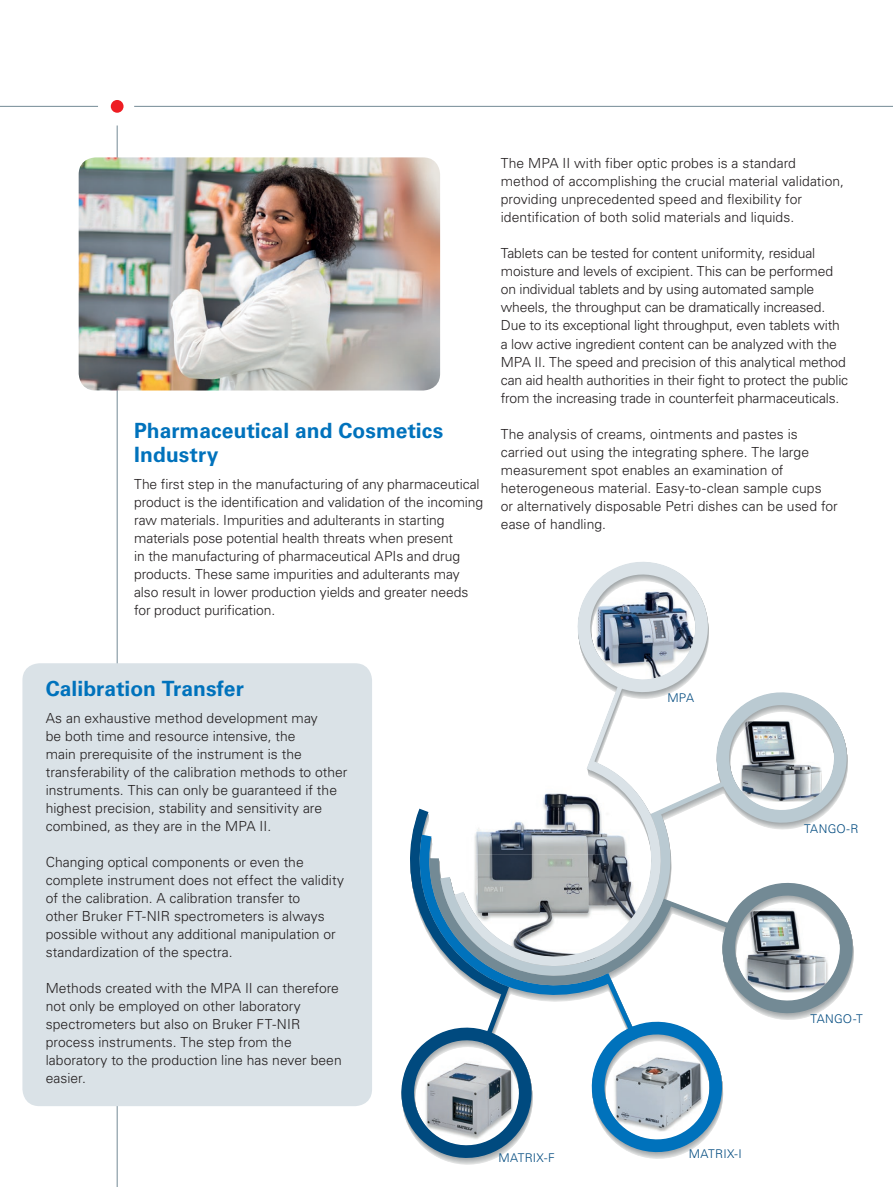
<style>
.page{position:relative;width:893px;height:1187px;background:#fff}
.page>*{position:absolute;margin:0;border:0;box-sizing:border-box;transform-origin:0 0}
.t1{font:700 21px/24px "Univers";letter-spacing:.005em;color:#0072bc}
.t2{font:300 13.8px/18px "Univers";color:#231f20}
.t3{font:300 12px "Univers";letter-spacing:.025em;color:#004a7f}
</style>
<div class="page">
<hr style="left:117px;top:125px;width:1px;height:1061px;background:#738a95">
<div style="left:22px;top:663px;width:350px;height:443px;background:#dae2e7;border-radius:17px"></div>
<svg style="left:401px;top:562px;width:453px;height:602px"></svg>
<hr style="left:0;top:106px;width:98px;height:1px;background:#738a95">
<div style="left:111px;top:100px;width:13px;height:13px;background:#ee1d23;border-radius:50%"></div>
<hr style="left:134px;top:106px;width:759px;height:1px;background:#738a95">
<img style="left:79px;top:157px;width:361px;height:233px">
<h1 class="t1" style="left:134px;top:419px;width:311px">Pharmaceutical and Cosmetics<br>Industry</h1>
<p class="t2" style="left:134px;top:475px;width:350px">The first step in the manufacturing of any pharmaceutical product is the identification and validation of the incoming raw materials. Impurities and adulterants in starting materials pose potential health threats when present<br>in the manufacturing of pharmaceutical APIs and drug products. These same impurities and adulterants may also result in lower production yields and greater needs for product purification.</p>
<p class="t2" style="left:501px;top:154px;width:345px">The MPA II with fiber optic probes is a standard method of accomplishing the crucial material validation, providing unprecedented speed and flexibility for identification of both solid materials and liquids.</p>
<p class="t2" style="left:501px;top:244px;width:349px">Tablets can be tested for content uniformity, residual moisture and levels of excipient. This can be performed on individual tablets and by using automated sample wheels, the throughput can be dramatically increased.<br>Due to its exceptional light throughput, even tablets with a low active ingredient content can be analyzed with the MPA II. The speed and precision of this analytical method can aid health authorities in their fight to protect the public from the increasing trade in counterfeit pharmaceuticals.</p>
<p class="t2" style="left:501px;top:424px;width:339px">The analysis of creams, ointments and pastes is carried out using the integrating sphere. The large measurement spot enables an examination of heterogeneous material. Easy-to-clean sample cups<br>or alternatively disposable Petri dishes can be used for ease of handling.</p>
<h1 class="t1" style="left:46px;top:676px;width:200px">Calibration Transfer</h1>
<p class="t2" style="left:46px;top:709px;width:303px">As an exhaustive method development may<br>be both time and resource intensive, the<br>main prerequisite of the instrument is the transferability of the calibration methods to other instruments. This can only be guaranteed if the highest precision, stability and sensitivity are combined, as they are in the MPA II.</p>
<p class="t2" style="left:46px;top:853px;width:300px">Changing optical components or even the complete instrument does not effect the validity of the calibration. A calibration transfer to<br>other Bruker FT-NIR spectrometers is always possible without any additional manipulation or standardization of the spectra.</p>
<p class="t2" style="left:46px;top:979px;width:298px">Methods created with the MPA II can therefore not only be employed on other laboratory spectrometers but also on Bruker FT-NIR process instruments. The step from the laboratory to the production line has never been easier.</p>
<p class="t3" style="left:667px;top:690px;width:28px">MPA</p>
<p class="t3" style="left:804px;top:821px;width:56px">TANGO-R</p>
<p class="t3" style="left:810px;top:1011px;width:54px">TANGO-T</p>
<p class="t3" style="left:498px;top:1150px;width:58px">MATRIX-F</p>
<p class="t3" style="left:689px;top:1146px;width:54px">MATRIX-I</p>
</div>
